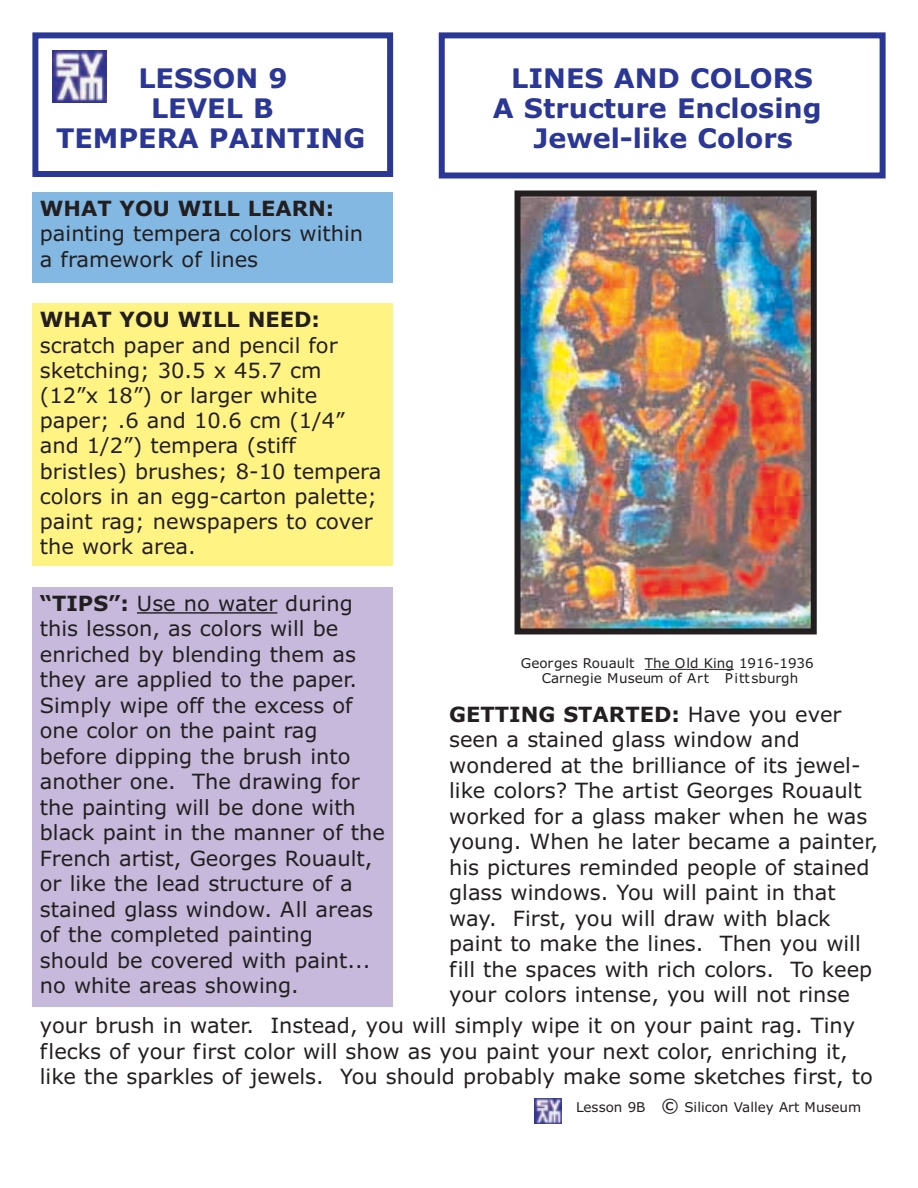
<style>
.page{position:relative;width:918px;height:1188px;background:#fff}
.page>*{position:absolute;margin:0;border:0;box-sizing:border-box;transform-origin:0 0}
.t1{font:700 27px/30px "Verdana";color:#2b3795;text-align:center}
.t2{font:21px/25.5px "Verdana";color:#231f20}
.t3{font:700 21px "Verdana";color:#231f20}
.t4{font:13.5px/15px "Verdana";color:#231f20;text-align:center}
.s1{font-weight:700}
.s2{font-size:18px}
</style>
<div class="page">
<div style="left:32px;top:32px;width:361px;height:145px;border:6px solid #2b3795"></div>
<div style="left:439px;top:32px;width:447px;height:146px;border:6px solid #2b3795"></div>
<img style="left:52px;top:50px;width:54px;height:52px">
<div style="left:32px;top:192px;width:361px;height:91px;background:#83b8e3"></div>
<hr style="left:645px;top:669px;width:30px;height:1px;background:#231f20">
<hr style="left:686px;top:669px;width:48px;height:1px;background:#231f20">
<img style="left:522px;top:197px;width:288px;height:430px">
<div style="left:515px;top:190px;width:302px;height:444px;border:6px solid #231f20"></div>
<div style="left:32px;top:587px;width:361px;height:419px;background:#c6b9db"></div>
<hr style="left:137px;top:612px;width:98px;height:2px;background:#231f20">
<hr style="left:235px;top:612px;width:42px;height:2px;background:#231f20">
<img style="left:535px;top:1098px;width:27px;height:25px">
<div style="left:32px;top:304px;width:361px;height:262px;background:#fff384"></div>
<p class="t1" style="left:56px;top:65px;width:311px">LESSON 9<br>LEVEL B<br>TEMPERA PAINTING</p>
<p class="t1" style="left:493px;top:65px;width:330px">LINES AND COLORS<br>A Structure Enclosing<br>Jewel-like Colors</p>
<p class="t3" style="left:40px;top:200px;width:296px">WHAT YOU WILL LEARN:</p>
<p class="t2" style="left:40px;top:222px;width:325px">painting tempera colors within a framework of lines</p>
<p class="t3" style="left:40px;top:311px;width:282px">WHAT YOU WILL NEED:</p>
<p class="t2" style="left:40px;top:334px;width:343px">scratch paper and pencil for sketching; 30.5 x 45.7 cm (12”x 18”) or larger white paper; .6 and 10.6 cm (1/4” and 1/2”) tempera (stiff bristles) brushes; 8-10 tempera colors in an egg-carton palette; paint rag; newspapers to cover the work area.</p>
<p class="t2" style="left:40px;top:592px;width:347px"><span class="s1">“TIPS”:</span> Use no water during this lesson, as colors will be enriched by blending them as they are applied to the paper.<br>Simply wipe off the excess of one color on the paint rag before dipping the brush into another one. The drawing for the painting will be done with black paint in the manner of the<br>French artist, Georges Rouault, or like the lead structure of a stained glass window. All areas of the completed painting should be covered with paint... no white areas showing.</p>
<p class="t4" style="left:521px;top:657px;width:294px">Georges Rouault The Old King 1916-1936<br>Carnegie Museum of Art Pitt sburgh</p>
<p class="t2" style="left:449px;top:703px;width:430px"><span class="s1">GETTING STARTED:</span> Have you ever seen a stained glass window and wondered at the brilliance of its jewel&shy;like colors? The artist Georges Rouault worked for a glass maker when he was young. When he later became a painter, his pictures reminded people of stained glass windows. You will paint in that way. First, you will draw with black paint to make the lines. Then you will fill the spaces with rich colors. To keep your colors intense, you will not rinse</p>
<p class="t2" style="left:40px;top:1014px;width:835px">your brush in water. Instead, you will simply wipe it on your paint rag. Tiny flecks of your first color will show as you paint your next color, enriching it, like the sparkles of jewels. You should probably make some sketches first, to</p>
<p class="t4" style="left:576px;top:1101px;width:287px">Lesson 9B <span class="s2">©</span> Silicon Valley Art Museum</p>
</div>
